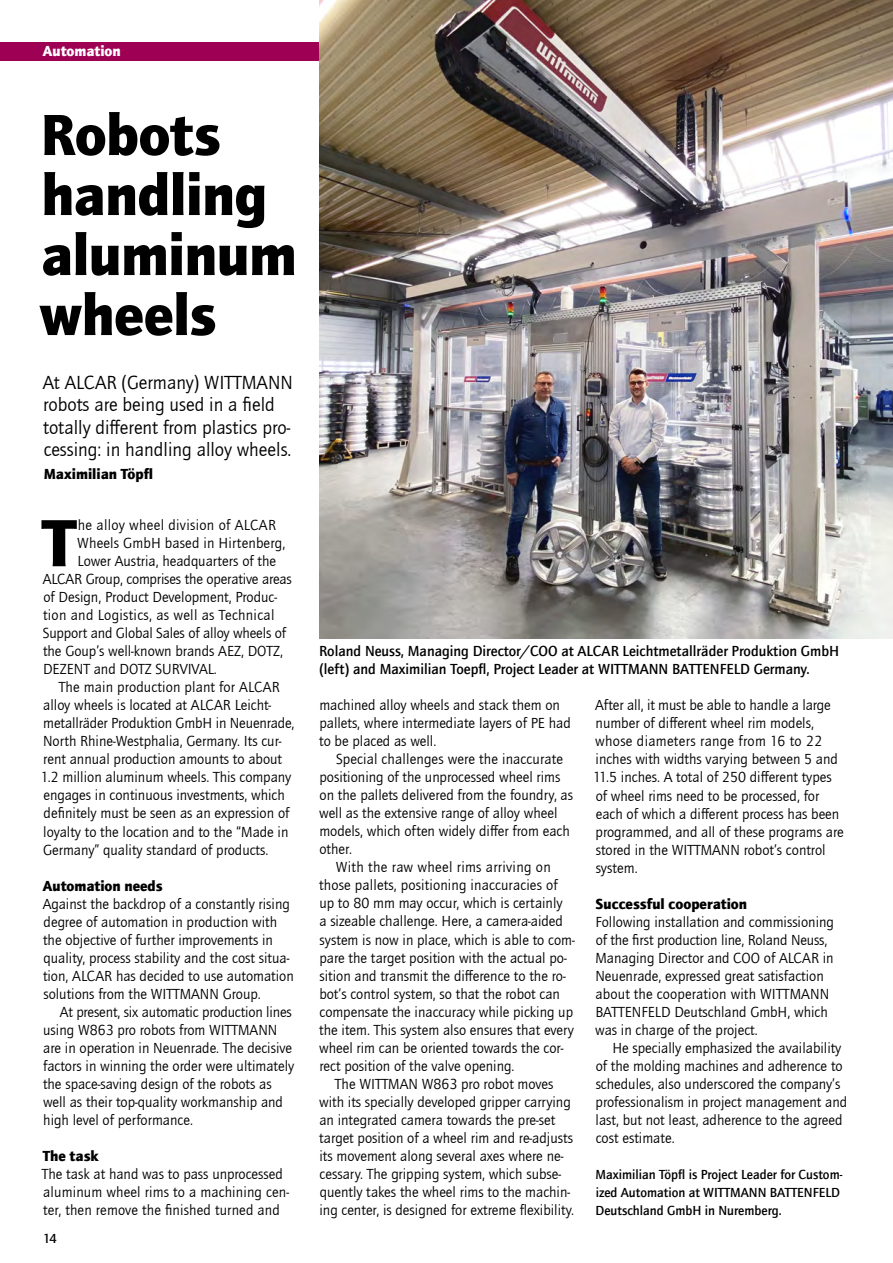
<style>
.page{position:relative;width:893px;height:1263px;background:#fff}
.page>*{position:absolute;margin:0;border:0;box-sizing:border-box;transform-origin:0 0}
.t1{font:900 69px "Quay Sans ITC Com";color:#000}
.t2{font:900 60px/60px "Quay Sans ITC Com";letter-spacing:-.01em;color:#000}
.t3{font:19.5px/22.5px "Quay Sans ITC Com";color:#000}
.t4{font:15px/18px "Quay Sans ITC Com";color:#000}
.t5{font:500 15px/18px "Quay Sans ITC Com";color:#000}
.t6{font:15px "Quay Sans ITC Com";letter-spacing:.02em;color:#000}
.t7{font:900 15px "Quay Sans ITC Com";color:#000}
.t8{font:900 15px "Quay Sans ITC Com";color:#fff}
.t9{font:500 13.5px/18px "Quay Sans ITC Com";color:#000}
</style>
<div class="page">
<div style="left:0;top:43px;width:850px;height:18px;background:#9e0054"></div>
<img style="left:319px;top:0;width:574px;height:638px">
<p class="t8" style="left:43px;top:41px;width:79px">Automation</p>
<h2 class="t2" style="left:39px;top:103px;width:259px">Robots handling aluminum wheels</h2>
<h3 class="t3" style="left:43px;top:371px;width:252px">At ALCAR (Germany) WITTMANN robots are being used in a field totally different from plastics pro&shy;cessing: in handling alloy wheels.</h3>
<p class="t7" style="left:44px;top:464px;width:111px">Maximilian Töpfl</p>
<h1 class="t1" style="left:42px;top:498px;width:36px">T</h1>
<p class="t6" style="left:78px;top:516px;width:200px">he alloy wheel division of ALCAR</p>
<p class="t4" style="left:77px;top:534px;width:209px">Wheels GmbH based in Hirtenberg,</p>
<p class="t4" style="left:78px;top:552px;width:200px">Lower Austria, headquarters of the</p>
<p class="t4" style="left:43px;top:570px;width:250px">ALCAR Group, comprises the operative areas</p>
<p class="t4" style="left:43px;top:588px;width:235px">of Design, Product Development, Produc-</p>
<p class="t6" style="left:43px;top:606px;width:233px">tion and Logistics, as well as Technical</p>
<p class="t4" style="left:43px;top:624px;width:245px">Support and Global Sales of alloy wheels of</p>
<p class="t4" style="left:43px;top:642px;width:241px">the Goup’s well-known brands AEZ, DOTZ,</p>
<p class="t4" style="left:43px;top:660px;width:175px">DEZENT and DOTZ SURVIVAL.</p>
<p class="t4" style="left:59px;top:678px;width:223px">The main production plant for ALCAR</p>
<p class="t4" style="left:43px;top:696px;width:230px">alloy wheels is located at ALCAR Leicht-</p>
<p class="t4" style="left:43px;top:714px;width:253px">metallräder Produktion GmbH in Neuenrade,</p>
<p class="t4" style="left:43px;top:732px;width:240px">North Rhine-Westphalia, Germany. Its cur-</p>
<p class="t4" style="left:43px;top:750px;width:240px">rent annual production amounts to about</p>
<p class="t4" style="left:41px;top:768px;width:252px">1.2 million aluminum wheels. This company</p>
<p class="t4" style="left:43px;top:786px;width:243px">engages in continuous investments, which</p>
<p class="t4" style="left:44px;top:804px;width:247px">definitely must be seen as an expression of</p>
<p class="t4" style="left:43px;top:822px;width:247px">loyalty to the location and to the “Made in</p>
<p class="t4" style="left:43px;top:840px;width:227px">Germany” quality standard of products.</p>
<p class="t7" style="left:43px;top:876px;width:121px">Automation needs</p>
<p class="t4" style="left:43px;top:894px;width:252px">Against the backdrop of a constantly rising degree of automation in production with the objective of further improvements in quality, process stability and the cost situa&shy;tion, ALCAR has decided to use automation solutions from the WITTMANN Group.</p>
<p class="t4" style="left:43px;top:1003px;width:253px;text-indent:17px">At present, six automatic production lines using W863 pro robots from WITTMANN are in operation in Neuenrade. The decisive factors in winning the order were ultimately the space-saving design of the robots as well as their top-quality workmanship and high level of performance.</p>
<p class="t7" style="left:43px;top:1146px;width:57px">The task</p>
<p class="t4" style="left:42px;top:1165px;width:249px">The task at hand was to pass unprocessed aluminum wheel rims to a machining cen&shy;ter, then remove the finished turned and</p>
<p class="t9" style="left:43px;top:1229px;width:15px">14</p>
<p class="t5" style="left:319px;top:642px;width:521px">Roland Neuss, Managing Director/COO at ALCAR Leichtmetallräder Produktion GmbH (left) and Maximilian Toepfl, Project Leader at WITTMANN BATTENFELD Germany.</p>
<p class="t4" style="left:319px;top:696px;width:253px">machined alloy wheels and stack them on pallets, where intermediate layers of PE had to be placed as well.</p>
<p class="t4" style="left:319px;top:750px;width:255px;text-indent:17px">Special challenges were the inaccurate positioning of the unprocessed wheel rims on the pallets delivered from the foundry, as well as the extensive range of alloy wheel models, which often widely differ from each other.</p>
<p class="t4" style="left:319px;top:858px;width:257px;text-indent:17px">With the raw wheel rims arriving on those pallets, positioning inaccuracies of up to 80 mm may occur, which is certainly<br>a sizeable challenge. Here, a camera-aided system is now in place, which is able to com&shy;pare the target position with the actual po&shy;sition and transmit the difference to the ro&shy;bot’s control system, so that the robot can compensate the inaccuracy while picking up the item. This system also ensures that every wheel rim can be oriented towards the cor&shy;rect position of the valve opening.</p>
<p class="t4" style="left:319px;top:1074px;width:256px;text-indent:16px">The WITTMAN W863 pro robot moves with its specially developed gripper carrying an integrated camera towards the pre-set target position of a wheel rim and re-adjusts its movement along several axes where ne&shy;cessary. The gripping system, which subse&shy;quently takes the wheel rims to the machin&shy;ing center, is designed for extreme flexibility.</p>
<p class="t4" style="left:593px;top:696px;width:252px">After all, it must be able to handle a large number of different wheel rim models, whose diameters range from 16 to 22 inches with widths varying between 5 and 11.5 inches. A total of 250 different types of wheel rims need to be processed, for each of which a different process has been programmed, and all of these programs are stored in the WITTMANN robot’s control system.</p>
<p class="t7" style="left:596px;top:894px;width:153px">Successful cooperation</p>
<p class="t4" style="left:595px;top:912px;width:240px">Following installation and commissioning of the first production line, Roland Neuss, Managing Director and COO of ALCAR in Neuenrade, expressed great satisfaction about the cooperation with WITTMANN BATTENFELD Deutschland GmbH, which was in charge of the project.</p>
<p class="t4" style="left:596px;top:1039px;width:253px;text-indent:17px">He specially emphasized the availability of the molding machines and adherence to schedules, also underscored the company’s professionalism in project management and last, but not least, adherence to the agreed cost estimate.</p>
<p class="t9" style="left:596px;top:1165px;width:248px">Maximilian Töpfl is Project Leader for Custom&shy;ized Automation at WITTMANN BATTENFELD<br>Deutschland GmbH in Nuremberg.</p>
</div>
